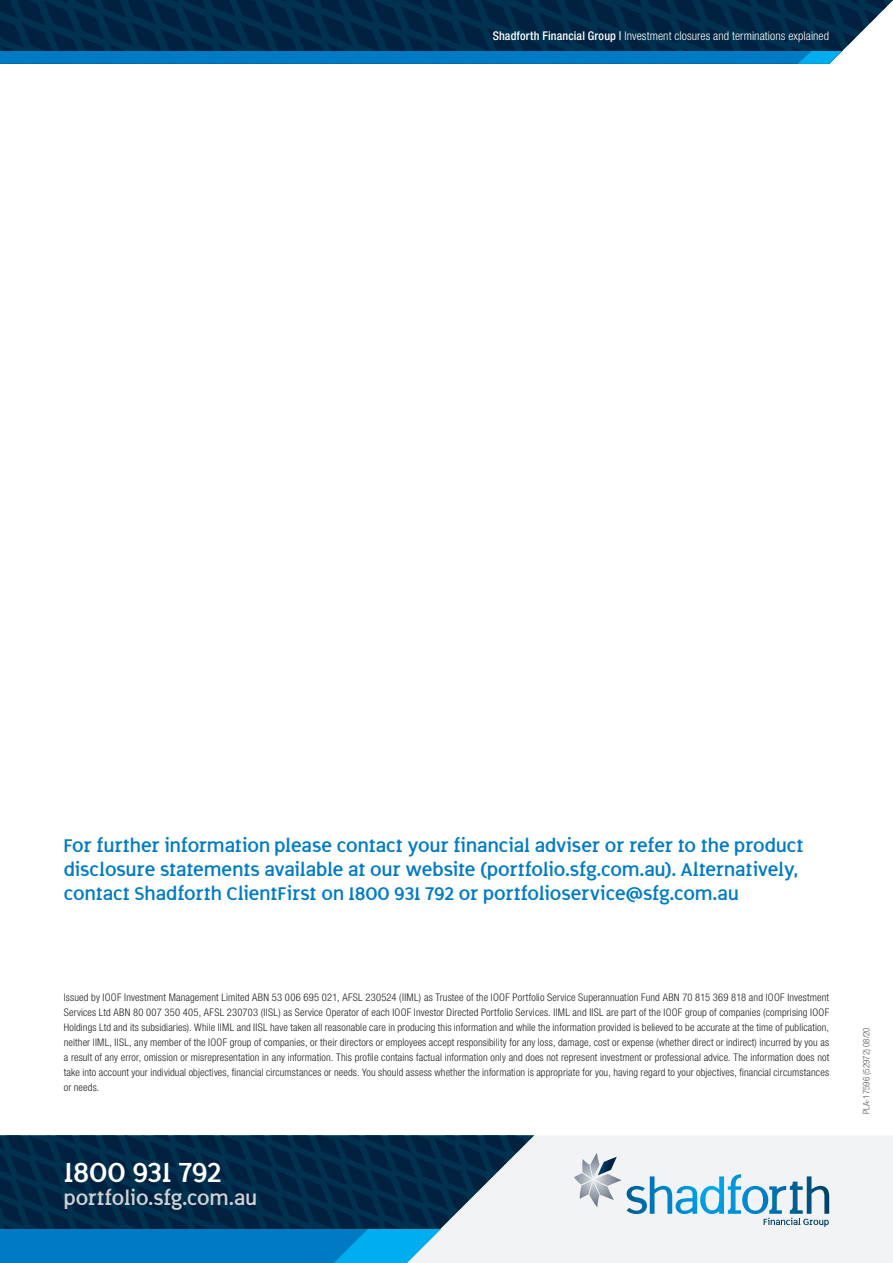
<style>
.page{position:relative;width:893px;height:1263px;background:#fff}
.page>*{position:absolute;margin:0;border:0;box-sizing:border-box;transform-origin:0 0}
.t1{font:27px "Riff";letter-spacing:-.015em;color:#fff}
.t2{font:19.5px "Riff";letter-spacing:-.015em;color:#d1d2d4}
._02_Call_to_action{font:18px/24px "Riff";letter-spacing:-.01em;color:#007bc3}
.t3{font:300 condensed 12px "Helvetica Neue LT Std";letter-spacing:.005em;color:#fff}
._00_Disclaimer{font:300 condensed 10.5px/15px "Helvetica Neue LT Std";letter-spacing:.015em;color:#231f20;text-align:justify}
._04_Job_Number{font:300 condensed 9px "Helvetica Neue LT Std";color:#57585a}
.s1{font-weight:500}
</style>
<div class="page">
<div style="left:534px;top:1135px;width:359px;height:128px;background:#f2f3f4"></div>
<svg style="left:0;top:1135px;width:534px;height:128px;background:#1c5477"></svg>
<svg style="left:574px;top:1153px;width:255px;height:74px"></svg>
<svg style="left:0;top:0;width:893px;height:64px;background:#083f64"></svg>
<p class="t3" style="left:493px;top:29px;width:338px"><span class="s1">Shadforth Financial Group |</span> Investment closures and terminations explained</p>
<p class="_02_Call_to_action" style="left:64px;top:833px;width:741px">For further information please contact your financial adviser or refer to the product disclosure statements available at our website (portfolio.sfg.com.au). Alternatively, contact Shadforth ClientFirst on 1800 931 792 or portfolioservice@sfg.com.au</p>
<p class="_00_Disclaimer" style="left:64px;top:989px;width:767px">Issued by IOOF Investment Management Limited ABN 53 006 695 021, AFSL 230524 (IIML) as Trustee of the IOOF Portfolio Service Superannuation Fund ABN 70 815 369 818 and IOOF Investment Services Ltd ABN 80 007 350 405, AFSL 230703 (IISL) as Service Operator of each IOOF Investor Directed Portfolio Services. IIML and IISL are part of the IOOF group of companies (comprising IOOF Holdings Ltd and its subsidiaries). While IIML and IISL have taken all reasonable care in producing this information and while the information provided is believed to be accurate at the time of publication, neither IIML, IISL, any member of the IOOF group of companies, or their directors or employees accept responsibility for any loss, damage, cost or expense (whether direct or indirect) incurred by you as a result of any error, omission or misrepresentation in any information. This profile contains factual information only and does not represent investment or professional advice. The information does not take into account your individual objectives, financial circumstances or needs. You should assess whether the information is appropriate for you, having regard to your objectives, financial circumstances or needs.</p>
<h1 class="t1" style="left:64px;top:1154px;width:160px">1800 931 792</h1>
<h2 class="t2" style="left:64px;top:1185px;width:195px">portfolio.sfg.com.au</h2>
<p class="_04_Job_Number" style="left:861px;top:1114px;width:88px;rotate:-90deg">PLA-17596 (52972) 08/20</p>
</div>
